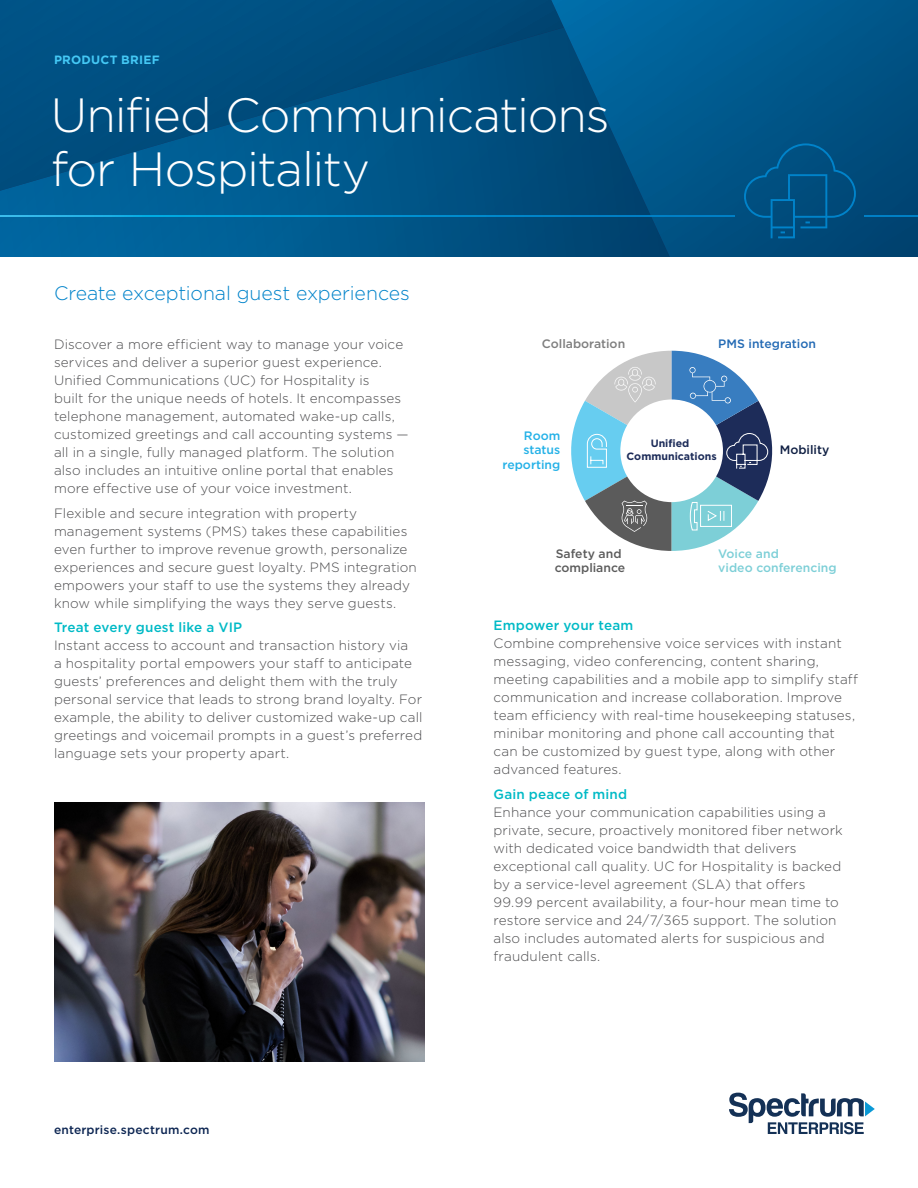
<style>
.page{position:relative;width:918px;height:1188px;background:#fff}
.page>*{position:absolute;margin:0;border:0;box-sizing:border-box;transform-origin:0 0}
.t1{font:300 48px/54px "Gotham";letter-spacing:-.025em;color:#fff}
.t2{font:300 19.5px "Gotham";letter-spacing:-.005em;color:#0083ca}
.t3{font:300 13.5px/18px "Gotham";letter-spacing:.01em;color:#4d4d4f}
.t4{font:500 13.5px "Gotham";letter-spacing:.01em;color:#00bac6}
.t5{font:500 12.15px/14.7px "Gotham";color:#7dcfd7}
.t6{font:500 12.15px/14.7px "Gotham";color:#5b5b5b}
.t7{font:500 12.15px/14.7px "Gotham";color:#24b1e7;text-align:right}
.t8{font:500 12.15px "Gotham";color:#236ab4}
.t9{font:500 12.15px "Gotham";color:#7e7e7e}
.t10{font:500 12.15px "Gotham";color:#0f1f43}
.t11{font:500 12px "Gotham";letter-spacing:.02em;color:#0c2552}
.t12{font:700 12px "Gotham";letter-spacing:.025em;color:#44c8f5}
.t13{font:700 10.65px/12.8px "Gotham";color:#1d2c59;text-align:center}
</style>
<div class="page">
<svg style="left:0;top:0;width:918px;height:256px;background:#005386"></svg>
<svg style="left:729px;top:1093px;width:146px;height:41px"></svg>
<hr style="left:864px;top:215px;width:54px;height:2px;background:#0083ca">
<hr style="left:0;top:215px;width:735px;height:2px;background:#fff">
<svg style="left:744px;top:143px;width:112px;height:95px;background:#005284"></svg>
<img style="left:54px;top:803px;width:370px;height:259px">
<svg style="left:571px;top:351px;width:202px;height:200px"></svg>
<p class="t12" style="left:54px;top:51px;width:107px">PRODUCT BRIEF</p>
<h1 class="t1" style="left:51px;top:87px;width:560px">Unified Communications for Hospitality</h1>
<h2 class="t2" style="left:54px;top:282px;width:357px">Create exceptional guest experiences</h2>
<p class="t3" style="left:54px;top:335px;width:356px">Discover a more efficient way to manage your voice services and deliver a superior guest experience.<br>Unified Communications (UC) for Hospitality is<br>built for the unique needs of hotels. It encompasses telephone management, automated wake-up calls, customized greetings and call accounting systems — all in a single, fully managed platform. The solution also includes an intuitive online portal that enables more effective use of your voice investment.</p>
<p class="t3" style="left:54px;top:504px;width:364px">Flexible and secure integration with property management systems (PMS) takes these capabilities even further to improve revenue growth, personalize experiences and secure guest loyalty. PMS integration empowers your staff to use the systems they already know while simplifying the ways they serve guests.</p>
<p class="t4" style="left:54px;top:619px;width:190px">Treat every guest like a VIP</p>
<p class="t3" style="left:54px;top:636px;width:370px">Instant access to account and transaction history via<br>a hospitality portal empowers your staff to anticipate guests’ preferences and delight them with the truly personal service that leads to strong brand loyalty. For example, the ability to deliver customized wake-up call greetings and voicemail prompts in a guest’s preferred language sets your property apart.</p>
<p class="t11" style="left:54px;top:1122px;width:157px">enterprise.spectrum.com</p>
<p class="t9" style="left:542px;top:336px;width:85px">Collaboration</p>
<p class="t8" style="left:718px;top:336px;width:99px">PMS integration</p>
<p class="t7" style="left:503px;top:428px;width:59px">Room status reporting</p>
<p class="t13" style="left:627px;top:437px;width:92px">Unified<br>Communications</p>
<p class="t10" style="left:780px;top:442px;width:51px">Mobility</p>
<p class="t6" style="left:555px;top:546px;width:72px">Safety and compliance</p>
<p class="t5" style="left:718px;top:546px;width:120px">Voice and<br>video conferencing</p>
<p class="t4" style="left:494px;top:616px;width:141px">Empower your team</p>
<p class="t3" style="left:494px;top:634px;width:366px">Combine comprehensive voice services with instant messaging, video conferencing, content sharing, meeting capabilities and a mobile app to simplify staff communication and increase collaboration. Improve team efficiency with real-time housekeeping statuses, minibar monitoring and phone call accounting that can be customized by guest type, along with other advanced features.</p>
<p class="t4" style="left:494px;top:785px;width:135px">Gain peace of mind</p>
<p class="t3" style="left:494px;top:803px;width:351px">Enhance your communication capabilities using a private, secure, proactively monitored fiber network with dedicated voice bandwidth that delivers exceptional call quality. UC for Hospitality is backed by a service-level agreement (SLA) that offers 99.99 percent availability, a four-hour mean time to restore service and 24/7/365 support. The solution also includes automated alerts for suspicious and fraudulent calls.</p>
</div>
